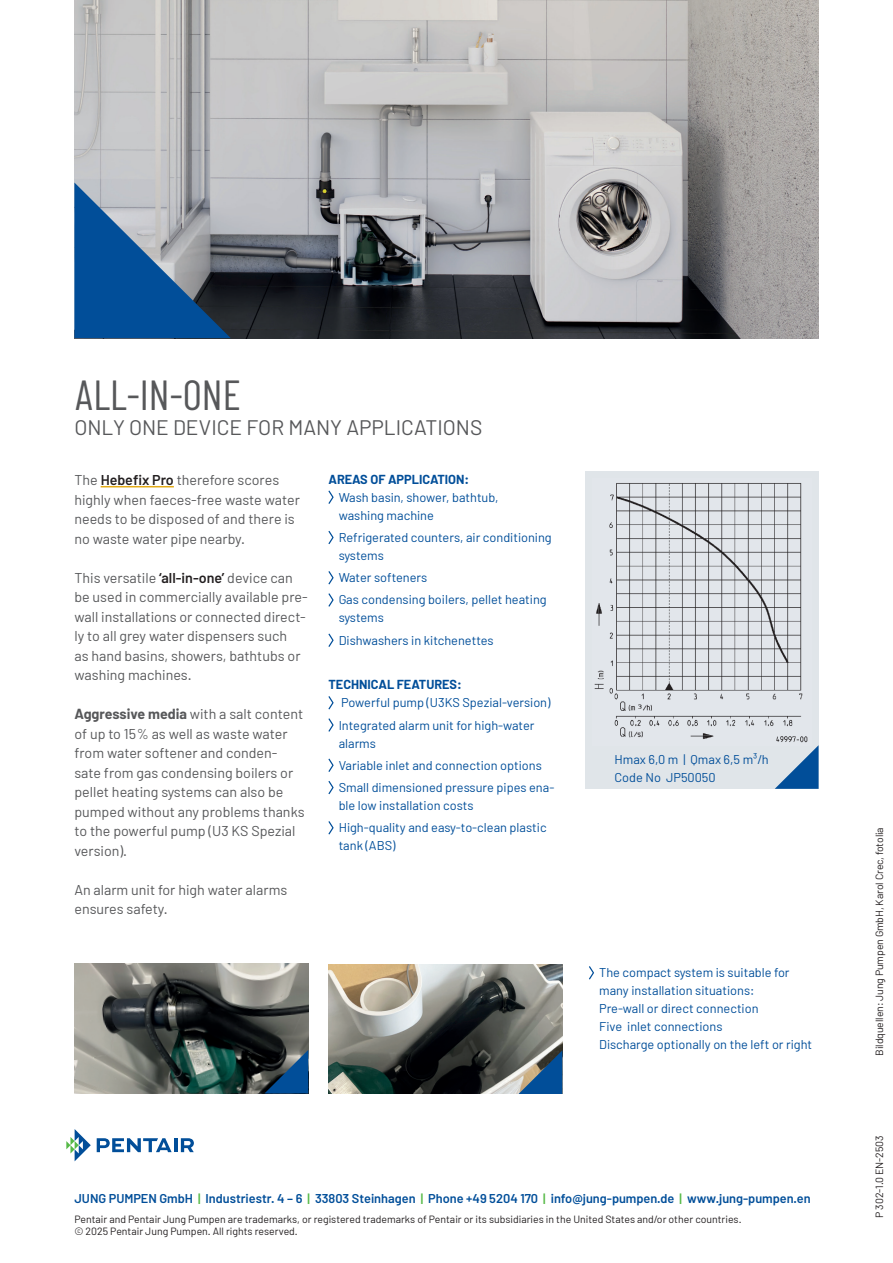
<style>
.page{position:relative;width:893px;height:1263px;background:#fff}
.page>*{position:absolute;margin:0;border:0;box-sizing:border-box;transform-origin:0 0}
.t1{font:42px "Barlow Condensed";color:#57585a}
.t2{font:21px "Barlow";color:#57585a}
.t3{font:14.25px/19.5px "Barlow";color:#57585a}
.t4{font:12.75px/18px "Barlow";color:#014e99}
.t5{font:600 12.75px "Barlow";color:#014e99}
.t6{font:700 12.75px "Barlow";color:#014e99}
.t7{font:10.5px/12px "Barlow";color:#231f20}
.s1{font-weight:600;color:#231f20}
.s2{font-weight:700}
.s3{color:#56b947}
</style>
<div class="page">
<svg style="left:66px;top:1129px;width:25px;height:32px"></svg>
<svg style="left:97px;top:1138px;width:75px;height:14px"></svg>
<hr style="left:174px;top:1138px;width:3px;height:14px;background:#014e99">
<svg style="left:181px;top:1138px;width:13px;height:14px"></svg>
<div style="left:585px;top:471px;width:234px;height:315px;background:#e0e5e9"></div>
<img style="left:594px;top:483px;width:214px;height:260px">
<div style="left:585px;top:747px;width:234px;height:42px;background:#e0e5e9"></div>
<img style="left:74px;top:0;width:745px;height:338px">
<svg style="left:74px;top:183px;width:157px;height:155px;background:#4d749c"></svg>
<svg style="left:775px;top:745px;width:44px;height:44px"></svg>
<hr style="left:101px;top:486px;width:73px;height:1px;background:#e3aa15">
<svg style="left:328px;top:490px;width:6px;height:14px"></svg>
<svg style="left:328px;top:531px;width:6px;height:13px"></svg>
<svg style="left:328px;top:571px;width:6px;height:13px"></svg>
<svg style="left:328px;top:593px;width:6px;height:14px"></svg>
<svg style="left:328px;top:633px;width:6px;height:14px"></svg>
<svg style="left:328px;top:696px;width:6px;height:13px"></svg>
<svg style="left:328px;top:718px;width:6px;height:14px"></svg>
<svg style="left:328px;top:758px;width:6px;height:14px"></svg>
<svg style="left:328px;top:781px;width:6px;height:13px"></svg>
<svg style="left:328px;top:821px;width:6px;height:13px"></svg>
<img style="left:74px;top:963px;width:234px;height:130px">
<img style="left:328px;top:964px;width:234px;height:130px">
<svg style="left:589px;top:966px;width:5px;height:13px"></svg>
<svg style="left:519px;top:1050px;width:43px;height:44px;background:#4d708d"></svg>
<svg style="left:264px;top:1050px;width:44px;height:43px;background:#21476a"></svg>
<h1 class="t1" style="left:74px;top:369px;width:168px">ALL-IN-ONE</h1>
<h2 class="t2" style="left:74px;top:415px;width:409px">ONLY ONE DEVICE FOR MANY APPLICATIONS</h2>
<p class="t3" style="left:74px;top:470px;width:227px">The <span class="s1">Hebefix Pro</span> therefore scores highly when faeces-free waste water needs to be disposed of and there is no waste water pipe nearby.</p>
<p class="t3" style="left:74px;top:567px;width:235px">This versatile <span class="s1">‘all-in-one’</span> device can be used in commercially available pre&shy;wall installations or connected direct&shy;ly to all grey water dispensers such<br>as hand basins, showers, bathtubs or washing machines.</p>
<p class="t3" style="left:74px;top:704px;width:232px"><span class="s2">Aggressive media</span> with a salt content of up to 15% as well as waste water from water softener and conden&shy;sate from gas condensing boilers or pellet heating systems can also be pumped without any problems thanks to the powerful pump (U3 KS Spezial version).</p>
<p class="t3" style="left:74px;top:879px;width:214px">An alarm unit for high water alarms ensures safety.</p>
<p class="t6" style="left:328px;top:471px;width:142px">AREAS OF APPLICATION:</p>
<p class="t4" style="left:339px;top:488px;width:161px">Wash basin, shower, bathtub, washing machine</p>
<p class="t4" style="left:339px;top:528px;width:215px">Refrigerated counters, air conditioning systems</p>
<p class="t4" style="left:339px;top:566px;width:210px;line-height:22.2px">Water softeners<br>Gas condensing boilers, pellet heating</p>
<p class="t4" style="left:339px;top:606px;width:157px;line-height:22.2px">systems<br>Dishwashers in kitchenettes</p>
<p class="t6" style="left:328px;top:677px;width:135px">TECHNICAL FEATURES:</p>
<p class="t4" style="left:339px;top:691px;width:213px;line-height:22.2px">Powerful pump (U3KS Spezial-version)<br>Integrated alarm unit for high-water</p>
<p class="t4" style="left:339px;top:731px;width:217px;line-height:22.2px">alarms<br>Variable inlet and connection options<br>Small dimensioned pressure pipes ena-</p>
<p class="t4" style="left:339px;top:794px;width:209px;line-height:22.2px">ble low installation costs<br>High-quality and easy-to-clean plastic</p>
<p class="t4" style="left:339px;top:836px;width:58px">tank (ABS)</p>
<p class="t4" style="left:614px;top:750px;width:156px">Hmax 6,0 m | Qmax 6,5 m³/h<br>Code No JP50050</p>
<p class="t4" style="left:599px;top:963px;width:215px">The compact system is suitable for many installation situations:<br>Pre-wall or direct connection<br>Five inlet connections<br>Discharge optionally on the left or right</p>
<p class="t5" style="left:74px;top:1190px;width:738px">JUNG PUMPEN GmbH <span class="s3">|</span> Industriestr. 4 – 6 <span class="s3">|</span> 33803 Steinhagen <span class="s3">|</span> Phone +49 5204 170 <span class="s3">|</span> info@jung-pumpen.de <span class="s3">|</span> www.jung-pumpen.en</p>
<p class="t7" style="left:74px;top:1213px;width:669px">Pentair and Pentair Jung Pumpen are trademarks, or registered trademarks of Pentair or its subsidiaries in the United States and/or other countries. © 2025 Pentair Jung Pumpen. All rights reserved.</p>
<p class="t7" style="left:873px;top:1056px;width:230px;rotate:-90deg">Bildquellen: Jung Pumpen GmbH, Karol Crec, fotolia</p>
<p class="t7" style="left:873px;top:1218px;width:83px;rotate:-90deg">P 302-1.0 EN-2503</p>
</div>
